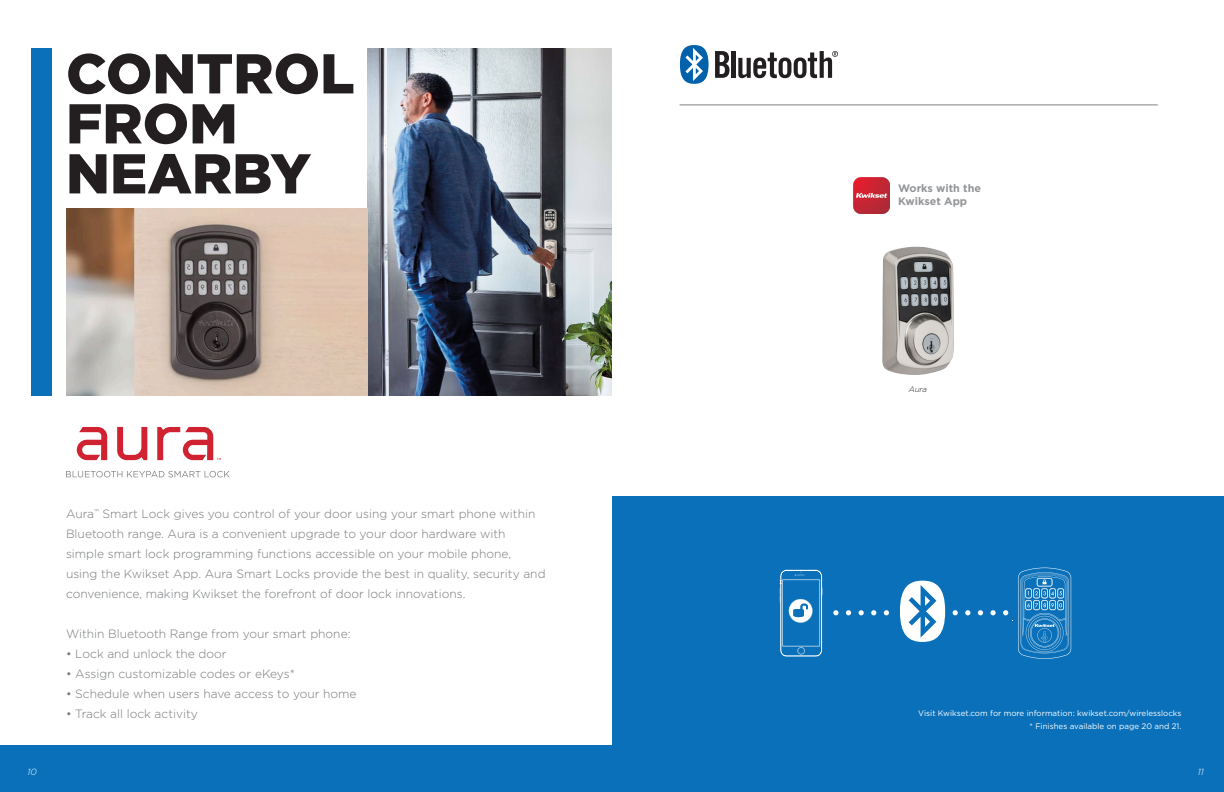
<style>
.page{position:relative;width:1224px;height:792px;background:#fff}
.page>*{position:absolute;margin:0;border:0;box-sizing:border-box;transform-origin:0 0}
.t1{font:900 56px/50px "Gotham";color:#231f20}
.t2{font:300 12px/20px "Gotham";color:#76787b}
.t3{font:700 10.8px "Gotham";color:#939598}
.t4{font:italic 300 9px "Gotham";color:#fff}
.t5{font:8px "Gotham";color:#fff}
.t6{font:italic 300 8px "Gotham";color:#231f20}
.s1{color:#231f20}
</style>
<div class="page">
<div style="left:612px;top:497px;width:612px;height:295px;background:#0970b9"></div>
<img style="left:367px;top:49px;width:245px;height:347px">
<hr style="left:680px;top:104px;width:478px;height:1px;background:#808285">
<div style="left:0;top:745px;width:619px;height:47px;background:#0970b9"></div>
<svg style="left:833px;top:610px;width:6px;height:5px"></svg>
<svg style="left:846px;top:610px;width:5px;height:5px"></svg>
<svg style="left:859px;top:610px;width:5px;height:5px"></svg>
<svg style="left:871px;top:610px;width:5px;height:5px"></svg>
<svg style="left:884px;top:610px;width:5px;height:5px"></svg>
<svg style="left:953px;top:610px;width:5px;height:5px"></svg>
<svg style="left:965px;top:610px;width:5px;height:5px"></svg>
<svg style="left:978px;top:610px;width:5px;height:5px"></svg>
<svg style="left:990px;top:610px;width:6px;height:5px"></svg>
<svg style="left:900px;top:581px;width:45px;height:61px"></svg>
<svg style="left:1003px;top:568px;width:68px;height:91px"></svg>
<svg style="left:780px;top:570px;width:43px;height:87px"></svg>
<svg style="left:715px;top:51px;width:15px;height:27px"></svg>
<hr style="left:731px;top:51px;width:4px;height:27px;background:#231f20">
<svg style="left:680px;top:45px;width:29px;height:39px"></svg>
<svg style="left:738px;top:51px;width:100px;height:27px"></svg>
<img style="left:882px;top:247px;width:72px;height:128px">
<img style="left:854px;top:178px;width:35px;height:35px">
<svg style="left:117px;top:427px;width:30px;height:33px"></svg>
<svg style="left:77px;top:427px;width:30px;height:33px"></svg>
<svg style="left:66px;top:471px;width:164px;height:6px"></svg>
<svg style="left:157px;top:427px;width:64px;height:33px"></svg>
<div style="left:32px;top:49px;width:20px;height:347px;background:#0970b9"></div>
<img style="left:66px;top:209px;width:301px;height:187px">
<p class="t1" style="left:66px;top:48px;width:290px">CONTROL<br>FROM<br>NEARBY</p>
<p class="t3" style="left:898px;top:181px;width:84px">Works with the</p>
<p class="t3" style="left:898px;top:194px;width:71px">Kwikset App</p>
<p class="t6" style="left:909px;top:384px;width:20px">Aura</p>
<p class="t4" style="left:28px;top:766px;width:11px">10</p>
<p class="t2" style="left:66px;top:503px;width:481px">Aura<sup>™</sup> Smart Lock gives you control of your door using your smart phone within Bluetooth range. Aura is a convenient upgrade to your door hardware with simple smart lock programming functions accessible on your mobile phone, using the Kwikset App. Aura Smart Locks provide the best in quality, security and convenience, making Kwikset the forefront of door lock innovations.</p>
<p class="t2" style="left:66px;top:623px;width:286px">Within Bluetooth Range from your smart phone:</p>
<p class="t2" style="left:66px;top:643px;width:162px">• Lock and unlock the door</p>
<p class="t2" style="left:66px;top:663px;width:230px">• Assign customizable codes or eKeys*</p>
<p class="t2" style="left:66px;top:683px;width:292px">• Schedule when users have access to your home</p>
<p class="t2" style="left:66px;top:703px;width:133px">• Track all lock activity</p>
<p class="t5" style="left:918px;top:708px;width:265px">Visit Kwikset.com for more information: kwikset.com/wirelesslocks</p>
<p class="t5" style="left:1030px;top:721px;width:153px">* Finishes available on page 20 and 21.</p>
<p class="t4" style="left:1198px;top:766px;width:10px">11<span class="s1">1</span></p>
</div>
